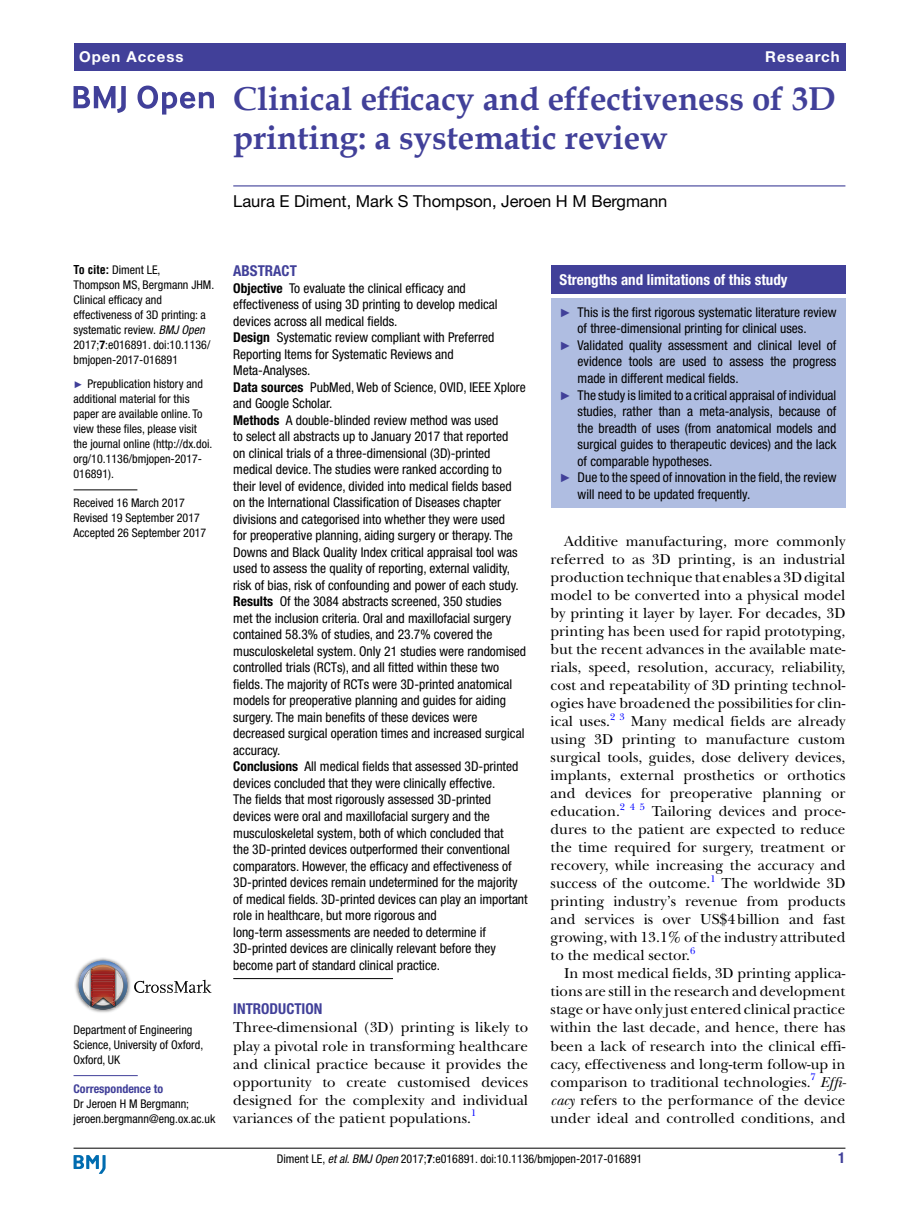
<style>
.page{position:relative;width:919px;height:1217px;background:#fff}
.page>*{position:absolute;margin:0;border:0;box-sizing:border-box;transform-origin:0 0}
.t1{font:700 33px/39px "Book Antiqua";color:#414099}
.t2{font:16.5px "Helvetica Neue LT Std";color:#000}
.t3{font:15px/18px "New Baskerville";color:#000;text-align:justify}
.t4{font:700 condensed 15px "Helvetica Neue LT Std";color:#fff}
.t5{font:700 condensed 15px "Helvetica Neue LT Std";color:#414099}
.t6{font:700 15px "Helvetica Neue LT Std";letter-spacing:.065em;color:#fff}
.t7{font:condensed 13.5px/16.5px "Helvetica Neue LT Std";color:#000}
.t8{font:condensed 12px/15px "Helvetica Neue LT Std";color:#000}
.t9{font:700 condensed 12px "Helvetica Neue LT Std";color:#414099}
.t10{font:9.9px "New Baskerville";color:#00f}
.s1{font-family:"Helvetica LT Std";font-weight:700}
.s2{font-style:italic}
.s3{font-weight:700}
.s4{font-family:"Arial";font-stretch:normal;font-size:9.75px;color:#414099}
.s5{font-family:"Arial";font-stretch:normal;font-size:12px;color:#414099}
</style>
<div class="page">
<hr style="left:74px;top:1147px;width:771px;height:1px;background:#000">
<svg style="left:74px;top:1155px;width:32px;height:18px"></svg>
<div style="left:74px;top:44px;width:771px;height:27px;background:#414099"></div>
<hr style="left:233px;top:977px;width:160px;height:1px;background:#000">
<hr style="left:233px;top:185px;width:612px;height:1px;background:#414099">
<hr style="left:74px;top:489px;width:63px;height:1px;background:#000">
<hr style="left:74px;top:1074px;width:64px;height:1px;background:#414099">
<svg style="left:74px;top:86px;width:52px;height:27px"></svg>
<svg style="left:137px;top:86px;width:77px;height:28px"></svg>
<img style="left:75px;top:958px;width:56px;height:55px">
<svg style="left:78px;top:960px;width:49px;height:49px"></svg>
<svg style="left:134px;top:979px;width:77px;height:13px"></svg>
<div style="left:550px;top:265px;width:295px;height:29px;background:#414099"></div>
<div style="left:550px;top:298px;width:295px;height:209px;background:#afbde1"></div>
<p class="t6" style="left:79px;top:48px;width:106px">Open Access</p>
<p class="t6" style="left:765px;top:48px;width:76px">Research</p>
<h1 class="t1" style="left:233px;top:79px;width:604px">Clinical efficacy and effectiveness of 3D printing: a systematic review</h1>
<p class="t2" style="left:233px;top:191px;width:435px">Laura E Diment, Mark S Thompson, Jeroen H M Bergmann</p>
<p class="t8" style="left:74px;top:262px;width:142px"><span class="s1">To cite:</span> Diment LE,<br>Thompson MS, Bergmann JHM.<br>Clinical efficacy and effectiveness of 3D printing: a systematic review. <span class="s2">BMJ Open<br></span>2017;<span class="s3">7</span>:e016891. doi:10.1136/ bmjopen-2017-016891</p>
<p class="t8" style="left:73px;top:376px;width:140px"><span class="s4">►</span> Prepublication history and additional material for this paper are available online. To view these files, please visit the journal online (http://dx.doi. org/10.1136/bmjopen-2017-<br>016891).</p>
<p class="t8" style="left:73px;top:495px;width:134px">Received 16 March 2017<br>Revised 19 September 2017<br>Accepted 26 September 2017</p>
<p class="t8" style="left:74px;top:1021px;width:131px">Department of Engineering<br>Science, University of Oxford,<br>Oxford, UK</p>
<p class="t9" style="left:74px;top:1080px;width:91px">Correspondence to</p>
<p class="t8" style="left:74px;top:1095px;width:143px">Dr Jeroen H M Bergmann; jeroen.bergmann@eng.ox.ac.uk</p>
<p class="t5" style="left:233px;top:262px;width:65px">Abstract</p>
<p class="t7" style="left:233px;top:279px;width:296px"><span class="s3">Objective</span> To evaluate the clinical efficacy and effectiveness of using 3D printing to develop medical devices across all medical fields.<br><span class="s3">Design</span> Systematic review compliant with Preferred Reporting Items for Systematic Reviews and Meta-Analyses.<br><span class="s3">Data sources</span> PubMed, Web of Science, OVID, IEEE Xplore and Google Scholar.<br><span class="s3">Methods</span> A double-blinded review method was used<br>to select all abstracts up to January 2017 that reported<br>on clinical trials of a three-dimensional (3D)-printed medical device. The studies were ranked according to<br>their level of evidence, divided into medical fields based<br>on the International Classification of Diseases chapter divisions and categorised into whether they were used<br>for preoperative planning, aiding surgery or therapy. The Downs and Black Quality Index critical appraisal tool was used to assess the quality of reporting, external validity, risk of bias, risk of confounding and power of each study.<br><span class="s3">Results</span> Of the 3084 abstracts screened, 350 studies<br>met the inclusion criteria. Oral and maxillofacial surgery contained 58.3% of studies, and 23.7% covered the musculoskeletal system. Only 21 studies were randomised controlled trials (RCTs), and all fitted within these two fields. The majority of RCTs were 3D-printed anatomical models for preoperative planning and guides for aiding surgery. The main benefits of these devices were decreased surgical operation times and increased surgical accuracy.<br><span class="s3">Conclusions</span> All medical fields that assessed 3D-printed devices concluded that they were clinically effective.<br>The fields that most rigorously assessed 3D-printed devices were oral and maxillofacial surgery and the musculoskeletal system, both of which concluded that<br>the 3D-printed devices outperformed their conventional comparators. However, the efficacy and effectiveness of 3D-printed devices remain undetermined for the majority of medical fields. 3D-printed devices can play an important role in healthcare, but more rigorous and<br>long-term assessments are needed to determine if 3D-printed devices are clinically relevant before they become part of standard clinical practice.</p>
<p class="t5" style="left:233px;top:999px;width:91px">Introduction</p>
<p class="t3" style="left:233px;top:1018px;width:296px">Three-dimensional (3D) printing is likely to play a pivotal role in transforming healthcare and clinical practice because it provides the opportunity to create customised devices designed for the complexity and individual variances of the patient populations.</p>
<p class="t10" style="left:471px;top:1106px;width:7px">1</p>
<p class="t4" style="left:559px;top:271px;width:229px">Strengths and limitations of this study</p>
<p class="t7" style="left:559px;top:304px;width:278px"><span class="s5">►</span> This is the first rigorous systematic literature review</p>
<p class="t7" style="left:577px;top:320px;width:230px">of three-dimensional printing for clinical uses.</p>
<p class="t7" style="left:559px;top:337px;width:278px"><span class="s5">►</span> Validated quality assessment and clinical level of</p>
<p class="t7" style="left:577px;top:353px;width:260px">evidence tools are used to assess the progress</p>
<p class="t7" style="left:577px;top:370px;width:162px">made in different medical fields.</p>
<p class="t7" style="left:559px;top:386px;width:278px"><span class="s5">►</span> The study is limited to a critical appraisal of individual</p>
<p class="t7" style="left:577px;top:403px;width:260px">studies, rather than a meta-analysis, because of</p>
<p class="t7" style="left:577px;top:419px;width:260px">the breadth of uses (from anatomical models and</p>
<p class="t7" style="left:577px;top:436px;width:260px">surgical guides to therapeutic devices) and the lack</p>
<p class="t7" style="left:577px;top:452px;width:136px">of comparable hypotheses.</p>
<p class="t7" style="left:559px;top:469px;width:278px"><span class="s5">►</span> Due to the speed of innovation in the field, the review</p>
<p class="t7" style="left:577px;top:485px;width:174px">will need to be updated frequently.</p>
<p class="t3" style="left:550px;top:532px;width:296px;text-indent:14px">Additive manufacturing, more commonly referred to as 3D printing, is an industrial production technique that enables a 3D digital model to be converted into a physical model by printing it layer by layer. For decades, 3D printing has been used for rapid prototyping, but the recent advances in the available mate&shy;rials, speed, resolution, accuracy, reliability, cost and repeatability of 3D printing technol&shy;ogies have broadened the possibilities for clin&shy;ical uses.<sup>2</sup> <sup>3</sup> Many medical fields are already using 3D printing to manufacture custom surgical tools, guides, dose delivery devices, implants, external prosthetics or orthotics and devices for preoperative planning or education.</p>
<p class="t10" style="left:620px;top:800px;width:26px">2 4 5</p>
<p class="t3" style="left:550px;top:802px;width:296px;text-indent:101px">Tailoring devices and proce&shy;dures to the patient are expected to reduce the time required for surgery, treatment or recovery, while increasing the accuracy and success of the outcome.<sup>1</sup> The worldwide 3D printing industry’s revenue from products and services is over US$4billion and fast growing, with 13.1% of the industry attributed to the medical sector.</p>
<p class="t10" style="left:690px;top:944px;width:7px">6</p>
<p class="t3" style="left:550px;top:964px;width:296px;text-indent:14px">In most medical fields, 3D printing applica&shy;tions are still in the research and development stage or have only just entered clinical practice within the last decade, and hence, there has been a lack of research into the clinical effi&shy;cacy, effectiveness and long-term follow-up in comparison to traditional technologies.</p>
<p class="t10" style="left:810px;top:1070px;width:7px">7</p>
<p class="t3" style="left:550px;top:1072px;width:297px;text-indent:270px"><span class="s2">Effi&shy;cacy</span> refers to the performance of the device under ideal and controlled conditions, and</p>
<p class="t8" style="left:277px;top:1150px;width:367px">Diment LE, <span class="s2">et al</span>. <span class="s2">BMJ Open</span> 2017;<span class="s3">7</span>:e016891. doi:10.1136/bmjopen-2017-016891</p>
<p class="t5" style="left:838px;top:1148px;width:9px">1</p>
</div>
